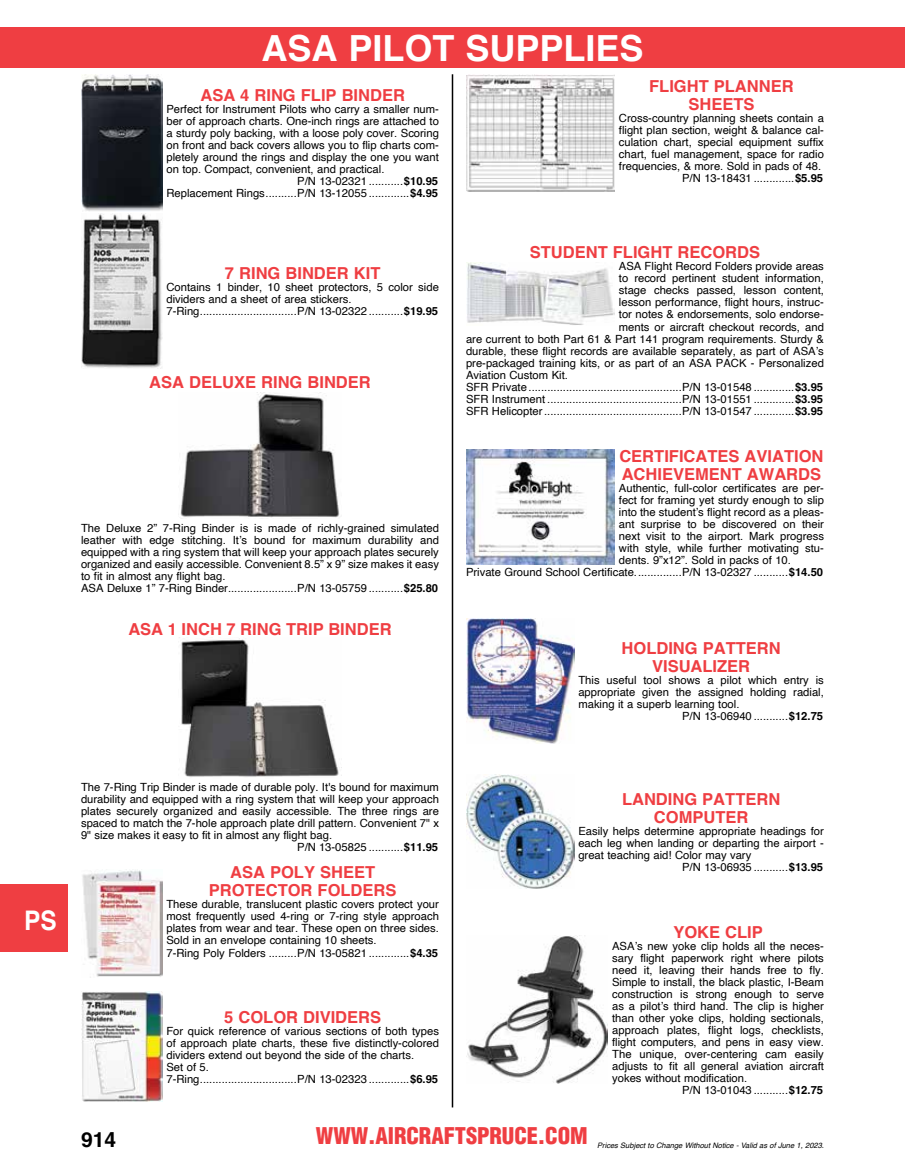
<style>
.page{position:relative;width:905px;height:1175px;background:#fff}
.page>*{position:absolute;margin:0;border:0;box-sizing:border-box;transform-origin:0 0}
.t1{font:700 36px "Helvetica";color:#fff}
.t2{font:700 27px "Helvetica";color:#fff;scale:.9 1}
.t3{font:900 condensed 22.5px "Helvetica";letter-spacing:-.005em;color:#ef3e42}
.t4{font:700 21px "Helvetica";color:#000}
.t5{font:700 16.5px/18px "Helvetica";color:#ef3e42;text-align:center}
.t6{font:11.25px/12px "Helvetica";color:#000}
.t7{font:italic 7.5px "Helvetica";color:#000}
.s1{font-weight:700}
</style>
<div class="page">
<div style="left:0;top:27px;width:904px;height:41px;background:#ef3e42"></div>
<div style="left:0;top:884px;width:67px;height:68px;background:#ef3e42"></div>
<hr style="left:452px;top:74px;width:1px;height:1033px;background:#000">
<img style="left:81px;top:74px;width:81px;height:137px">
<img style="left:82px;top:869px;width:80px;height:108px">
<img style="left:81px;top:991px;width:81px;height:110px">
<img style="left:466px;top:935px;width:142px;height:148px">
<img style="left:466px;top:74px;width:148px;height:118px">
<img style="left:466px;top:262px;width:148px;height:63px">
<img style="left:466px;top:449px;width:148px;height:115px">
<img style="left:466px;top:775px;width:108px;height:113px">
<img style="left:466px;top:619px;width:108px;height:124px">
<img style="left:180px;top:393px;width:160px;height:126px">
<img style="left:179px;top:637px;width:160px;height:140px">
<img style="left:81px;top:213px;width:81px;height:156px">
<h2 class="t2" style="left:24px;top:904px;width:38px">PS</h2>
<h1 class="t1" style="left:261px;top:26px;width:384px">ASA PILOT SUPPLIES</h1>
<h3 class="t5" style="left:200px;top:88px;width:206px">ASA 4 RING FLIP BINDER</h3>
<p class="t6" style="left:166px;top:103px;width:274px">Perfect for Instrument Pilots who carry a smaller num-</p>
<p class="t6" style="left:166px;top:115px;width:274px">ber of approach charts. One-inch rings are attached to</p>
<p class="t6" style="left:166px;top:127px;width:274px">a sturdy poly backing, with a loose poly cover. Scoring</p>
<p class="t6" style="left:166px;top:139px;width:274px">on front and back covers allows you to flip charts com-</p>
<p class="t6" style="left:166px;top:151px;width:274px">pletely around the rings and display the one you want</p>
<p class="t6" style="left:166px;top:163px;width:219px">on top. Compact, convenient, and practical.</p>
<p class="t6" style="left:297px;top:175px;width:142px">P/N 13-02321 ...........<span class="s1">$10.95</span></p>
<p class="t6" style="left:166px;top:187px;width:273px">Replacement Rings..........P/N 13-12055 .............<span class="s1">$4.95</span></p>
<h3 class="t5" style="left:649px;top:79px;width:146px">FLIGHT PLANNER<br>SHEETS</h3>
<p class="t6" style="left:619px;top:113px;width:206px;text-align:right">Cross-country planning sheets contain a flight plan section, weight &amp; balance cal&shy;culation chart, special equipment suffix chart, fuel management, space for radio frequencies, &amp; more. Sold in pads of 48.<br>P/N 13-18431 .............<span class="s1">$5.95</span></p>
<h3 class="t5" style="left:225px;top:266px;width:157px">7 RING BINDER KIT</h3>
<p class="t6" style="left:166px;top:282px;width:274px">Contains 1 binder, 10 sheet protectors, 5 color side dividers and a sheet of area stickers.<br>7-Ring...............................P/N 13-02322 ...........<span class="s1">$19.95</span></p>
<h3 class="t5" style="left:149px;top:375px;width:223px">ASA DELUXE RING BINDER</h3>
<p class="t6" style="left:81px;top:522px;width:359px">The Deluxe 2” 7-Ring Binder is is made of richly-grained simulated leather with edge stitching. It’s bound for maximum durability and equipped with a ring system that will keep your approach plates securely organized and easily accessible. Convenient 8.5” x 9” size makes it easy to fit in almost any flight bag.<br>ASA Deluxe 1” 7-Ring Binder......................P/N 13-05759 ...........<span class="s1">$25.80</span></p>
<h3 class="t5" style="left:128px;top:622px;width:265px">ASA 1 INCH 7 RING TRIP BINDER</h3>
<p class="t6" style="left:81px;top:781px;width:359px">The 7-Ring Trip Binder is made of durable poly. It's bound for maximum</p>
<p class="t6" style="left:81px;top:793px;width:359px">durability and equipped with a ring system that will keep your approach</p>
<p class="t6" style="left:81px;top:805px;width:359px">plates securely organized and easily accessible. The three rings are</p>
<p class="t6" style="left:81px;top:817px;width:359px">spaced to match the 7-hole approach plate drill pattern. Convenient 7" x</p>
<p class="t6" style="left:81px;top:829px;width:252px">9" size makes it easy to fit in almost any flight bag.</p>
<p class="t6" style="left:297px;top:841px;width:142px">P/N 13-05825 ...........<span class="s1">$11.95</span></p>
<h3 class="t5" style="left:209px;top:865px;width:189px">ASA POLY SHEET<br>PROTECTOR FOLDERS</h3>
<p class="t6" style="left:166px;top:898px;width:274px">These durable, translucent plastic covers protect your most frequently used 4-ring or 7-ring style approach plates from wear and tear. These open on three sides.<br>Sold in an envelope containing 10 sheets.<br>7-Ring Poly Folders .........P/N 13-05821 .............<span class="s1">$4.35</span></p>
<h3 class="t5" style="left:224px;top:1009px;width:158px">5 COLOR DIVIDERS</h3>
<p class="t6" style="left:166px;top:1024px;width:274px">For quick reference of various sections of both types of approach plate charts, these five distinctly-colored dividers extend out beyond the side of the charts.<br>Set of 5.<br>7-Ring...............................P/N 13-02323 .............<span class="s1">$6.95</span></p>
<h3 class="t5" style="left:530px;top:245px;width:232px">STUDENT FLIGHT RECORDS</h3>
<p class="t6" style="left:619px;top:261px;width:206px">ASA Flight Record Folders provide areas</p>
<p class="t6" style="left:619px;top:273px;width:206px">to record pertinent student information,</p>
<p class="t6" style="left:619px;top:285px;width:206px">stage checks passed, lesson content,</p>
<p class="t6" style="left:619px;top:297px;width:206px">lesson performance, flight hours, instruc-</p>
<p class="t6" style="left:619px;top:309px;width:206px">tor notes &amp; endorsements, solo endorse-</p>
<p class="t6" style="left:619px;top:321px;width:206px">ments or aircraft checkout records, and</p>
<p class="t6" style="left:466px;top:333px;width:359px">are current to both Part 61 &amp; Part 141 program requirements. Sturdy &amp;</p>
<p class="t6" style="left:466px;top:345px;width:359px">durable, these flight records are available separately, as part of ASA’s</p>
<p class="t6" style="left:466px;top:357px;width:359px">pre-packaged training kits, or as part of an ASA PACK - Personalized</p>
<p class="t6" style="left:466px;top:369px;width:103px">Aviation Custom Kit.</p>
<p class="t6" style="left:466px;top:381px;width:358px">SFR Private.................................................P/N 13-01548 .............<span class="s1">$3.95</span></p>
<p class="t6" style="left:466px;top:393px;width:358px">SFR Instrument ...........................................P/N 13-01551 .............<span class="s1">$3.95</span></p>
<p class="t6" style="left:466px;top:405px;width:358px">SFR Helicopter............................................P/N 13-01547 .............<span class="s1">$3.95</span></p>
<h3 class="t5" style="left:619px;top:448px;width:205px;text-align:left">CERTIFICATES AVIATION<br>ACHIEVEMENT AWARDS</h3>
<p class="t6" style="left:619px;top:482px;width:206px">Authentic, full-color certificates are per-</p>
<p class="t6" style="left:619px;top:494px;width:206px">fect for framing yet sturdy enough to slip</p>
<p class="t6" style="left:619px;top:506px;width:206px">into the student’s flight record as a pleas-</p>
<p class="t6" style="left:619px;top:518px;width:206px">ant surprise to be discovered on their</p>
<p class="t6" style="left:619px;top:530px;width:206px">next visit to the airport. Mark progress</p>
<p class="t6" style="left:619px;top:542px;width:206px">with style, while further motivating stu-</p>
<p class="t6" style="left:619px;top:554px;width:173px">dents. 9”x12”. Sold in packs of 10.</p>
<p class="t6" style="left:466px;top:566px;width:358px">Private Ground School Certificate...............P/N 13-02327 ...........<span class="s1">$14.50</span></p>
<h3 class="t5" style="left:621px;top:641px;width:161px">HOLDING PATTERN<br>VISUALIZER</h3>
<p class="t6" style="left:578px;top:674px;width:247px">This useful tool shows a pilot which entry is</p>
<p class="t6" style="left:578px;top:686px;width:247px">appropriate given the assigned holding radial,</p>
<p class="t6" style="left:578px;top:698px;width:163px">making it a superb learning tool.</p>
<p class="t6" style="left:682px;top:710px;width:142px">P/N 13-06940 ...........<span class="s1">$12.75</span></p>
<h3 class="t5" style="left:622px;top:792px;width:160px">LANDING PATTERN<br>COMPUTER</h3>
<p class="t6" style="left:578px;top:825px;width:247px">Easily helps determine appropriate headings for</p>
<p class="t6" style="left:578px;top:837px;width:247px">each leg when landing or departing the airport -</p>
<p class="t6" style="left:578px;top:849px;width:174px">great teaching aid! Color may vary</p>
<p class="t6" style="left:682px;top:861px;width:142px">P/N 13-06935 ...........<span class="s1">$13.95</span></p>
<h3 class="t5" style="left:673px;top:925px;width:91px">YOKE CLIP</h3>
<p class="t6" style="left:612px;top:940px;width:213px">ASA’s new yoke clip holds all the neces-</p>
<p class="t6" style="left:612px;top:952px;width:213px">sary flight paperwork right where pilots</p>
<p class="t6" style="left:612px;top:964px;width:213px">need it, leaving their hands free to fly.</p>
<p class="t6" style="left:612px;top:976px;width:213px">Simple to install, the black plastic, I-Beam</p>
<p class="t6" style="left:612px;top:988px;width:213px">construction is strong enough to serve</p>
<p class="t6" style="left:612px;top:1000px;width:213px">as a pilot’s third hand. The clip is higher</p>
<p class="t6" style="left:612px;top:1012px;width:213px">than other yoke clips, holding sectionals,</p>
<p class="t6" style="left:612px;top:1024px;width:213px">approach plates, flight logs, checklists,</p>
<p class="t6" style="left:612px;top:1036px;width:213px">flight computers, and pens in easy view.</p>
<p class="t6" style="left:612px;top:1048px;width:213px">The unique, over-centering cam easily</p>
<p class="t6" style="left:612px;top:1060px;width:213px">adjusts to fit all general aviation aircraft</p>
<p class="t6" style="left:612px;top:1072px;width:137px">yokes without modification.</p>
<p class="t6" style="left:682px;top:1084px;width:142px">P/N 13-01043 ...........<span class="s1">$12.75</span></p>
<h3 class="t4" style="left:81px;top:1126px;width:37px">914</h3>
<h3 class="t3" style="left:316px;top:1121px;width:273px">WWW.AIRCRAFTSPRUCE.COM</h3>
<p class="t7" style="left:597px;top:1139px;width:228px">Prices Subject to Change Without Notice - Valid as of June 1, 2023.</p>
</div>
